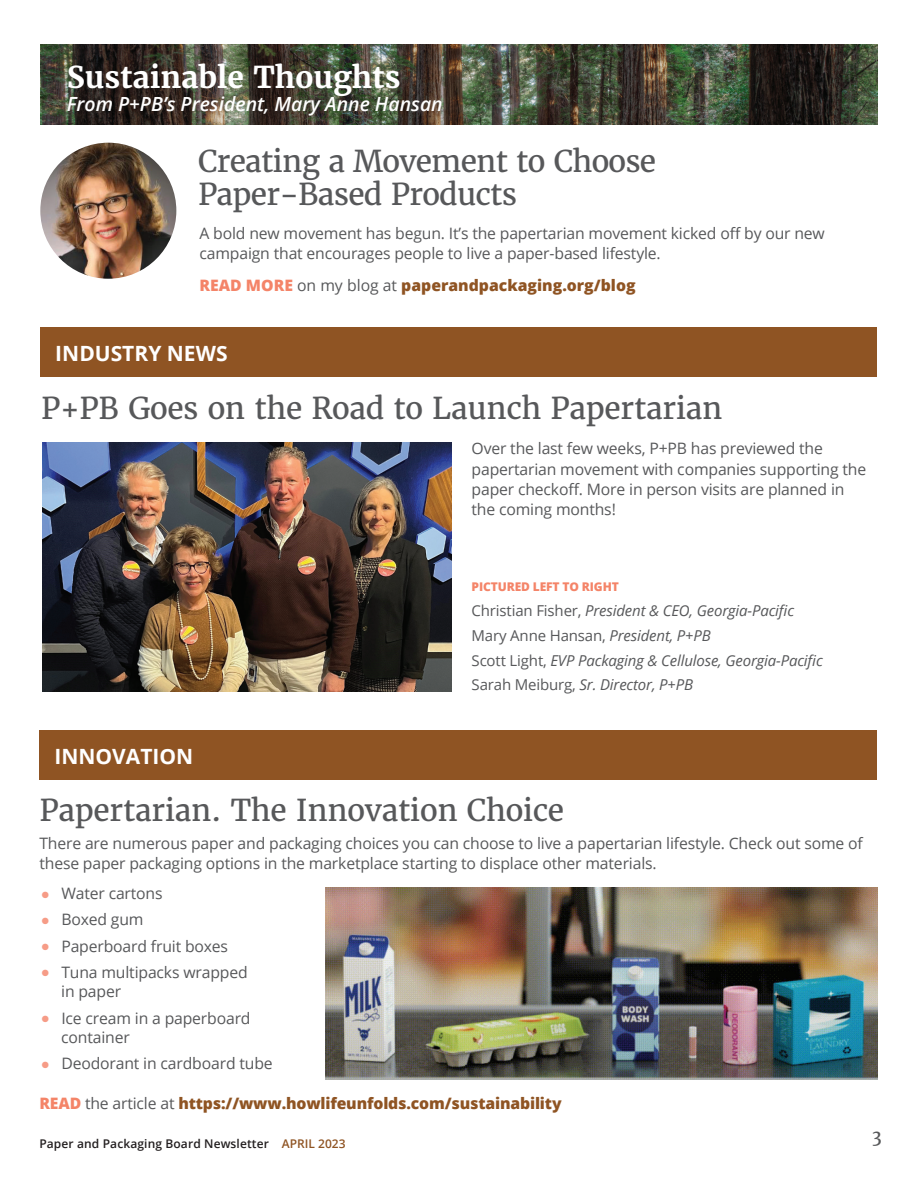
<style>
.page{position:relative;width:918px;height:1188px;background:#fff}
.page>*{position:absolute;margin:0;border:0;box-sizing:border-box;transform-origin:0 0}
.t1{font:30px/33px "Merriweather";letter-spacing:-.01em;color:#57585a}
.t2{font:700 30px "Merriweather";color:#fff}
.t3{font:700 21px "Open Sans";color:#fff}
.t4{font:italic 600 19.5px "Open Sans";color:#fff}
.t5{font:18px "Merriweather";color:#57585a}
.t6{font:15.75px/20.2px "Open Sans";letter-spacing:-.01em;color:#57585a}
.t7{font:800 15.75px "Open Sans";letter-spacing:-.01em;color:#8f5423}
.t8{font:italic 15px/24.8px "Open Sans";letter-spacing:-.01em;color:#57585a}
.t9{font:600 12px "Open Sans";letter-spacing:.01em;color:#231f20}
.t10{font:800 12px "Open Sans";letter-spacing:-.01em;color:#f48468}
.s1{color:#f48468}
.s2{font-weight:400;color:#57585a}
.s3{font-style:normal}
.s4{color:#f69c87}
.s5{color:#8f5423}
</style>
<div class="page">
<img style="left:40px;top:45px;width:837px;height:80px">
<img style="left:40px;top:143px;width:136px;height:136px;border-radius:68px">
<div style="left:40px;top:327px;width:837px;height:49px;background:#8f5423"></div>
<div style="left:39px;top:730px;width:837px;height:49px;background:#8f5423"></div>
<img style="left:43px;top:442px;width:408px;height:250px">
<img style="left:325px;top:887px;width:552px;height:193px">
<h1 class="t2" style="left:67px;top:58px;width:335px">Sustainable Thoughts</h1>
<p class="t4" style="left:67px;top:90px;width:378px">From P+PB’s President, Mary Anne Hansan</p>
<h1 class="t1" style="left:198px;top:145px;width:460px">Creating a Movement to Choose<br>Paper-Based Products</h1>
<p class="t6" style="left:200px;top:223px;width:627px">A bold new movement has begun. It’s the papertarian movement kicked off by our new campaign that encourages people to live a paper-based lifestyle.</p>
<p class="t7" style="left:200px;top:273px;width:438px"><span class="s1">READ MORE</span> <span class="s2">on my blog at</span> paperandpackaging.org/blog</p>
<h2 class="t3" style="left:55px;top:339px;width:174px">INDUSTRY NEWS</h2>
<h1 class="t1" style="left:41px;top:392px;width:683px">P+PB Goes on the Road to Launch Papertarian</h1>
<p class="t6" style="left:472px;top:438px;width:396px">Over the last few weeks, P+PB has previewed the papertarian movement with companies supporting the paper checkoff. More in person visits are planned in the coming months!</p>
<p class="t10" style="left:472px;top:578px;width:149px">PICTURED LEFT TO RIGHT</p>
<p class="t8" style="left:472px;top:598px;width:353px"><span class="s3">Christian Fisher,</span> President &amp; CEO, Georgia-Pacific <span class="s3">Mary Anne Hansan,</span> President, P+PB<br><span class="s3">Scott Light,</span> EVP Packaging &amp; Cellulose, Georgia-Pacific <span class="s3">Sarah Meiburg,</span> Sr. Director, P+PB</p>
<h2 class="t3" style="left:54px;top:742px;width:140px">INNOVATION</h2>
<h1 class="t1" style="left:39px;top:794px;width:526px">Papertarian. The Innovation Choice</h1>
<p class="t6" style="left:39px;top:833px;width:825px">There are numerous paper and packaging choices you can choose to live a papertarian lifestyle. Check out some of these paper packaging options in the marketplace starting to displace other materials.</p>
<p class="t6" style="left:42px;top:883px;width:122px"><span class="s4">●</span> Water cartons</p>
<p class="t6" style="left:42px;top:909px;width:103px"><span class="s4">●</span> Boxed gum</p>
<p class="t6" style="left:42px;top:935px;width:188px"><span class="s4">●</span> Paperboard fruit boxes</p>
<p class="t6" style="left:61px;top:962px;width:188px;line-height:19.5px;text-indent:-20px"><span class="s4">●</span> Tuna multipacks wrapped in paper</p>
<p class="t6" style="left:61px;top:1008px;width:191px;line-height:19.5px;text-indent:-20px"><span class="s4">●</span> Ice cream in a paperboard container</p>
<p class="t6" style="left:42px;top:1053px;width:233px"><span class="s4">●</span> Deodorant in cardboard tube</p>
<p class="t7" style="left:39px;top:1092px;width:524px"><span class="s1">READ</span> <span class="s2">the article at</span> https://www.howlifeunfolds.com/sustainability</p>
<p class="t9" style="left:39px;top:1135px;width:308px">Paper and Packaging Board Newsletter <span class="s5">APRIL 2023</span></p>
<p class="t5" style="left:872px;top:1125px;width:12px">3</p>
</div>
